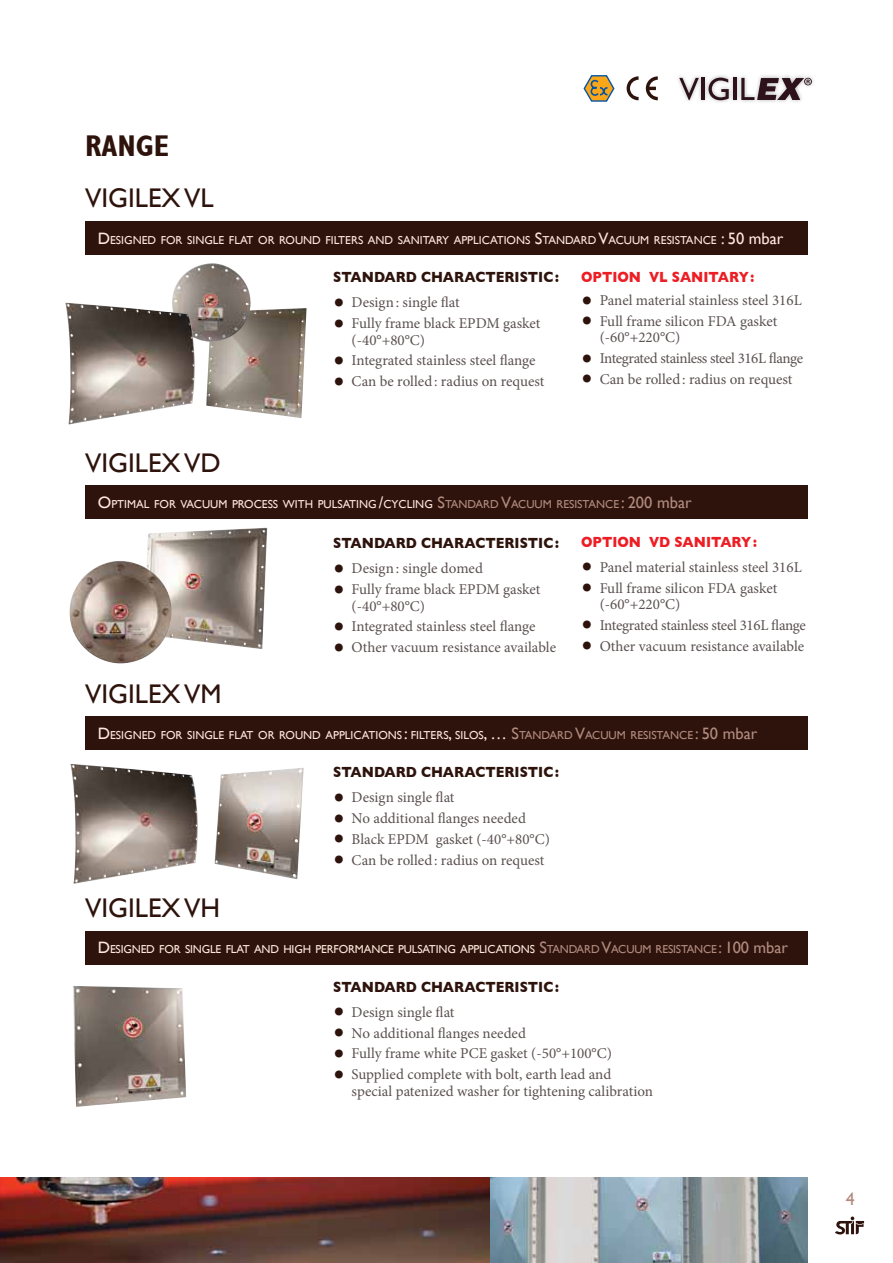
<style>
.page{position:relative;width:893px;height:1263px;background:#fff}
.page>*{position:absolute;margin:0;border:0;box-sizing:border-box;transform-origin:0 0}
.t1{font:700 condensed 30px "Gill Sans";color:#2d130c}
.t2{font:27px "Gill Sans";color:#2d130c}
.t3{font:18px "Gill Sans";color:#b38b7f}
.t4{font:15px/16.5px "Minion Pro";letter-spacing:-.005em;color:#5c5050}
.t5{font:700 15px "Gill Sans";color:#2d130c;scale:.9 1}
.t6{font:15px "Minion Pro";letter-spacing:-.035em;color:#5c5050}
.t7{font:15px "Minion Pro";letter-spacing:-.03em;color:#5c5050}
.t8{font:700 15px "Gill Sans";color:#ed1d24;scale:.9 1}
.t9{font:11.55px "Gill Sans";color:#fee7dc}
.s1{font-size:16.5px}
.s2{font-size:30px;color:#2d130c}
.s3{font-size:16.5px;color:#b38b7f}
.s4{color:#b38b7f}
</style>
<div class="page">
<img style="left:489px;top:1178px;width:319px;height:85px">
<img style="left:0;top:1178px;width:489px;height:85px">
<img style="left:73px;top:986px;width:113px;height:121px">
<img style="left:206px;top:308px;width:101px;height:110px">
<img style="left:172px;top:263px;width:79px;height:79px">
<img style="left:65px;top:303px;width:130px;height:122px">
<img style="left:70px;top:764px;width:128px;height:120px">
<img style="left:214px;top:768px;width:90px;height:111px">
<img style="left:147px;top:528px;width:120px;height:121px">
<img style="left:69px;top:561px;width:104px;height:102px">
<svg style="left:583px;top:75px;width:32px;height:27px"></svg>
<svg style="left:627px;top:76px;width:12px;height:24px"></svg>
<svg style="left:646px;top:76px;width:12px;height:24px"></svg>
<div style="left:85px;top:222px;width:723px;height:33px;background:#2d130c"></div>
<div style="left:85px;top:717px;width:723px;height:33px;background:#2d130c"></div>
<div style="left:85px;top:486px;width:723px;height:33px;background:#2d130c"></div>
<div style="left:85px;top:931px;width:723px;height:33px;background:#2d130c"></div>
<svg style="left:835px;top:1216px;width:29px;height:18px"></svg>
<div style="left:675px;top:73px;width:141px;height:32px;background:#000;opacity:.3"></div>
<svg style="left:679px;top:78px;width:20px;height:22px"></svg>
<hr style="left:701px;top:78px;width:3px;height:22px;background:#2d121c">
<svg style="left:708px;top:78px;width:21px;height:22px"></svg>
<hr style="left:733px;top:78px;width:3px;height:22px;background:#2d121c">
<svg style="left:741px;top:78px;width:71px;height:22px"></svg>
<h1 class="t1" style="left:85px;top:128px;width:86px">RANGE</h1>
<h2 class="t2" style="left:85px;top:182px;width:130px">Vigi LEX VL</h2>
<p class="t9" style="left:98px;top:233px;width:687px"><span class="s1">D</span>ESIGNED FOR SINGLE FLAT OR ROUND FILTERS AND SANITARY APPLICATIONS <span class="s1">S</span>TANDARD <span class="s1">V</span>ACUUM RESISTANCE <span class="s1">: 50</span> <span class="s1">mbar</span></p>
<p class="t5" style="left:333px;top:268px;width:252px">STANDARD CHARACTERISTIC :</p>
<p class="t4" style="left:333px;top:294px;width:128px"><span class="s2">•</span> Design: single flat</p>
<p class="t4" style="left:352px;top:315px;width:190px;text-indent:-19px"><span class="s2">•</span> Fully frame black EPDM gasket (-40°+80°C)</p>
<p class="t4" style="left:333px;top:352px;width:204px"><span class="s2">•</span> Integrated stainless steel flange</p>
<p class="t4" style="left:333px;top:373px;width:213px"><span class="s2">•</span> Can be rolled: radius on request</p>
<p class="t8" style="left:581px;top:268px;width:54px">OPTION</p>
<p class="t8" style="left:649px;top:268px;width:79px">VL SAN ITAR</p>
<p class="t8" style="left:739px;top:268px;width:19px">Y:</p>
<p class="t4" style="left:581px;top:292px;width:222px"><span class="s2">•</span> Panel material stainless steel 316L</p>
<p class="t4" style="left:600px;top:313px;width:179px;text-indent:-19px"><span class="s2">•</span> Full frame silicon FDA gasket (-60°+220°C)</p>
<p class="t6" style="left:581px;top:348px;width:224px"><span class="s2">•</span> Integrated stainless steel 316L flange</p>
<p class="t4" style="left:581px;top:371px;width:213px"><span class="s2">•</span> Can be rolled: radius on request</p>
<h2 class="t2" style="left:85px;top:446px;width:137px">Vigi LEX VD</h2>
<p class="t9" style="left:98px;top:497px;width:595px"><span class="s1">O</span>PTIMAL FOR VACUUM PROCESS WITH PULSATING <span class="s1">/</span>CYCLING <span class="s3">S</span><span class="s4">TANDARD</span> <span class="s3">V</span><span class="s4">ACUUM RESISTANCE</span> <span class="s3">: 200</span> <span class="s3">mbar</span></p>
<p class="t5" style="left:333px;top:535px;width:252px">STANDARD CHARACTERISTIC :</p>
<p class="t4" style="left:333px;top:560px;width:151px"><span class="s2">•</span> Design: single domed</p>
<p class="t4" style="left:352px;top:581px;width:190px;text-indent:-19px"><span class="s2">•</span> Fully frame black EPDM gasket (-40°+80°C)</p>
<p class="t4" style="left:333px;top:618px;width:204px"><span class="s2">•</span> Integrated stainless steel flange</p>
<p class="t4" style="left:333px;top:639px;width:225px"><span class="s2">•</span> Other vacuum resistance available</p>
<p class="t8" style="left:581px;top:533px;width:54px">OPTION</p>
<p class="t8" style="left:649px;top:533px;width:82px">VD SAN ITAR</p>
<p class="t8" style="left:741px;top:533px;width:19px">Y:</p>
<p class="t4" style="left:581px;top:559px;width:222px"><span class="s2">•</span> Panel material stainless steel 316L</p>
<p class="t4" style="left:600px;top:580px;width:179px;text-indent:-19px"><span class="s2">•</span> Full frame silicon FDA gasket (-60°+220°C)</p>
<p class="t7" style="left:581px;top:615px;width:226px"><span class="s2">•</span> Integrated stainless steel 316L flange</p>
<p class="t4" style="left:581px;top:638px;width:225px"><span class="s2">•</span> Other vacuum resistance available</p>
<h2 class="t2" style="left:85px;top:677px;width:138px">Vigi LEX VM</h2>
<p class="t9" style="left:98px;top:728px;width:661px"><span class="s1">D</span>ESIGNED FOR SINGLE FLAT OR ROUND APPLICATIONS <span class="s1">:</span> FILTERS<span class="s1">,</span> SILOS<span class="s1">, …</span> <span class="s3">S</span><span class="s4">TANDARD</span> <span class="s3">V</span><span class="s4">ACUUM RESISTANCE</span> <span class="s3">: 50</span> <span class="s3">mbar</span></p>
<p class="t5" style="left:333px;top:763px;width:252px">STANDARD CHARACTERISTIC :</p>
<p class="t4" style="left:333px;top:789px;width:123px"><span class="s2">•</span> Design single flat</p>
<p class="t4" style="left:333px;top:810px;width:194px"><span class="s2">•</span> No additional flanges needed</p>
<p class="t4" style="left:333px;top:831px;width:218px"><span class="s2">•</span> Black EPDM gasket (-40°+80°C)</p>
<p class="t4" style="left:333px;top:851px;width:213px"><span class="s2">•</span> Can be rolled: radius on request</p>
<h2 class="t2" style="left:85px;top:892px;width:29px">Vigil</h2>
<h2 class="t2" style="left:148px;top:892px;width:74px">EX VH</h2>
<p class="t9" style="left:98px;top:943px;width:692px"><span class="s1">D</span>ESIGNED FOR SINGLE FLAT AND HIGH PERFORMANCE PULSATING APPLICATIONS <span class="s3">S</span><span class="s4">TANDARD</span> <span class="s3">V</span><span class="s4">ACUUM RESISTANCE</span> <span class="s3">: 100</span> <span class="s3">mbar</span></p>
<p class="t5" style="left:333px;top:978px;width:252px">STANDARD CHARACTERISTIC :</p>
<p class="t4" style="left:333px;top:1004px;width:123px"><span class="s2">•</span> Design single flat</p>
<p class="t4" style="left:333px;top:1024px;width:194px"><span class="s2">•</span> No additional flanges needed</p>
<p class="t4" style="left:333px;top:1045px;width:280px"><span class="s2">•</span> Fully frame white PCE gasket (-50°+100°C)</p>
<p class="t4" style="left:352px;top:1066px;width:303px;text-indent:-19px"><span class="s2">•</span> Supplied complete with bolt, earth lead and special patenized washer for tightening calibration</p>
<p class="t3" style="left:846px;top:1189px;width:10px">4</p>
</div>
